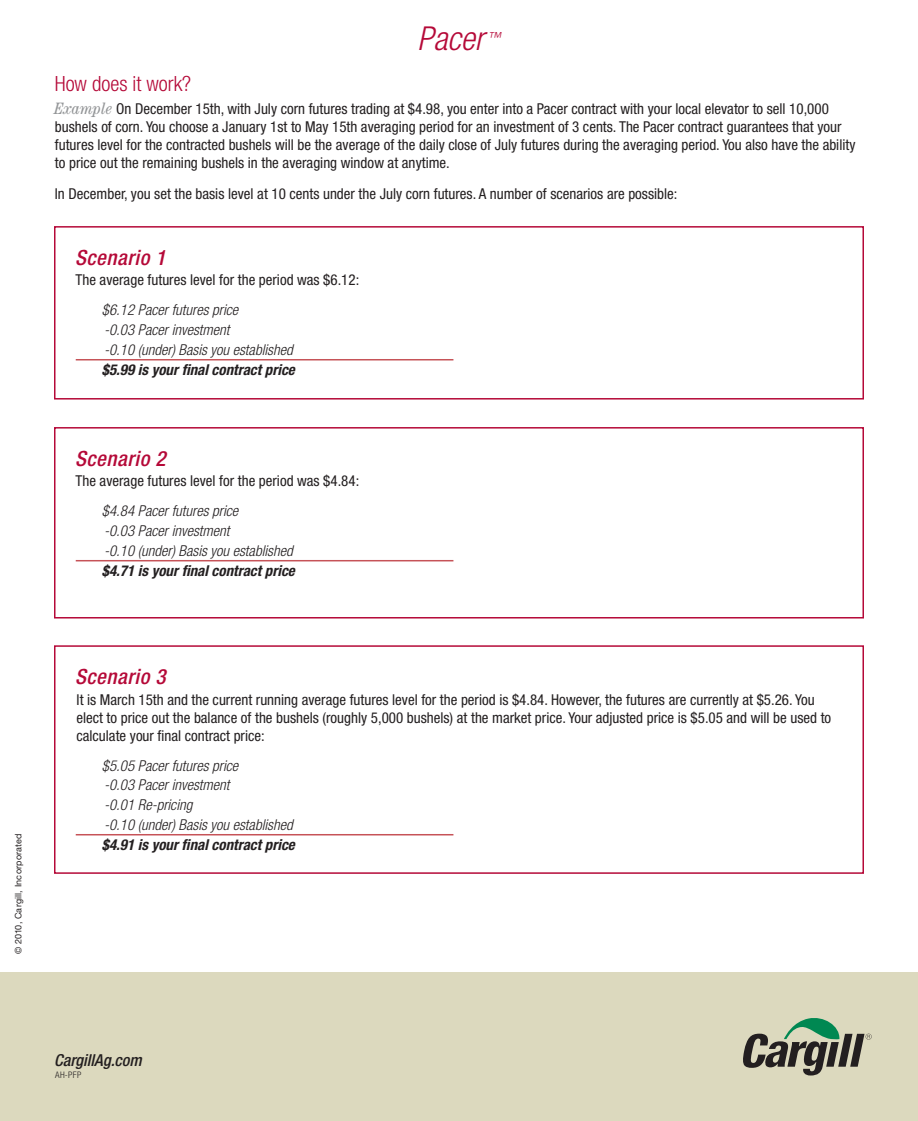
<style>
.page{position:relative;width:918px;height:1121px;background:#fff}
.page>*{position:absolute;margin:0;border:0;box-sizing:border-box;transform-origin:0 0}
.t1{font:italic 300 condensed 33px "Helvetica Neue";color:#b50938}
.t2{font:italic 500 condensed 21px "Helvetica Neue";letter-spacing:.025em;color:#b50938}
.t3{font:300 condensed 21px "Helvetica Neue";color:#b50938}
.t4{font:italic 500 condensed 16.5px "Helvetica Neue";color:#231f20}
.t5{font:condensed 15px/18px "Helvetica Neue";color:#231f20}
.t6{font:italic 300 condensed 15px/19.8px "Helvetica Neue";color:#231f20}
.t7{font:italic 700 condensed 15px "Helvetica Neue";color:#231f20}
.t8{font:italic 300 condensed 13.95px "Helvetica Neue";color:#b50938}
.t9{font:9px "Helvetica Neue";letter-spacing:.02em;color:#231f20}
.t10{font:300 condensed 9px "Helvetica Neue";color:#231f20}
.s1{font-family:"Century";font-style:italic;font-size:16.5px;color:#949698}
</style>
<div class="page">
<div style="left:0;top:972px;width:918px;height:148px;background:#dcd9be"></div>
<svg style="left:743px;top:1018px;width:129px;height:57px"></svg>
<hr style="left:76px;top:359px;width:377px;height:1px;background:#c65358">
<div style="left:54px;top:226px;width:810px;height:173px;border:2px solid #b50938"></div>
<hr style="left:76px;top:560px;width:377px;height:1px;background:#c65358">
<div style="left:54px;top:427px;width:810px;height:191px;border:2px solid #b50938"></div>
<hr style="left:76px;top:834px;width:377px;height:1px;background:#c65358">
<div style="left:54px;top:645px;width:810px;height:228px;border:2px solid #b50938"></div>
<h1 class="t1" style="left:418px;top:20px;width:68px">Pacer</h1>
<p class="t8" style="left:487px;top:29px;width:15px">™</p>
<h2 class="t3" style="left:55px;top:71px;width:138px">How does it work?</h2>
<p class="t5" style="left:54px;top:99px;width:802px"><span class="s1">Example</span> On December 15th, with July corn futures trading at $4.98, you enter into a Pacer contract with your local elevator to sell 10,000 bushels of corn. You choose a January 1st to May 15th averaging period for an investment of 3 cents. The Pacer contract guarantees that your futures level for the contracted bushels will be the average of the daily close of July futures during the averaging period. You also have the ability to price out the remaining bushels in the averaging window at anytime.</p>
<p class="t5" style="left:55px;top:185px;width:624px">In December, you set the basis level at 10 cents under the July corn futures. A number of scenarios are possible:</p>
<h2 class="t2" style="left:75px;top:244px;width:92px">Scenario 1</h2>
<p class="t5" style="left:75px;top:271px;width:285px">The average futures level for the period was $6.12:</p>
<p class="t6" style="left:102px;top:300px;width:192px">$6.12 Pacer futures price<br>-0.03 Pacer investment<br>-0.10 (under) Basis you established</p>
<p class="t7" style="left:102px;top:360px;width:195px">$5.99 is your final contract price</p>
<h2 class="t2" style="left:75px;top:445px;width:92px">Scenario 2</h2>
<p class="t5" style="left:75px;top:472px;width:285px">The average futures level for the period was $4.84:</p>
<p class="t6" style="left:102px;top:501px;width:192px">$4.84 Pacer futures price<br>-0.03 Pacer investment<br>-0.10 (under) Basis you established</p>
<p class="t7" style="left:102px;top:561px;width:195px">$4.71 is your final contract price</p>
<p class="t9" style="left:13px;top:954px;width:122px;rotate:-90deg">© 2010, Cargill, Incorporated</p>
<h2 class="t2" style="left:75px;top:664px;width:92px">Scenario 3</h2>
<p class="t5" style="left:76px;top:690px;width:756px">It is March 15th and the current running average futures level for the period is $4.84. However, the futures are currently at $5.26. You elect to price out the balance of the bushels (roughly 5,000 bushels) at the market price. Your adjusted price is $5.05 and will be used to calculate your final contract price:</p>
<p class="t6" style="left:102px;top:755px;width:192px">$5.05 Pacer futures price<br>-0.03 Pacer investment<br>-0.01 Re-pricing<br>-0.10 (under) Basis you established</p>
<p class="t7" style="left:102px;top:835px;width:195px">$4.91 is your final contract price</p>
<p class="t4" style="left:54px;top:1050px;width:89px">CargillAg.com</p>
<p class="t10" style="left:55px;top:1069px;width:28px">AH-PFP</p>
</div>
